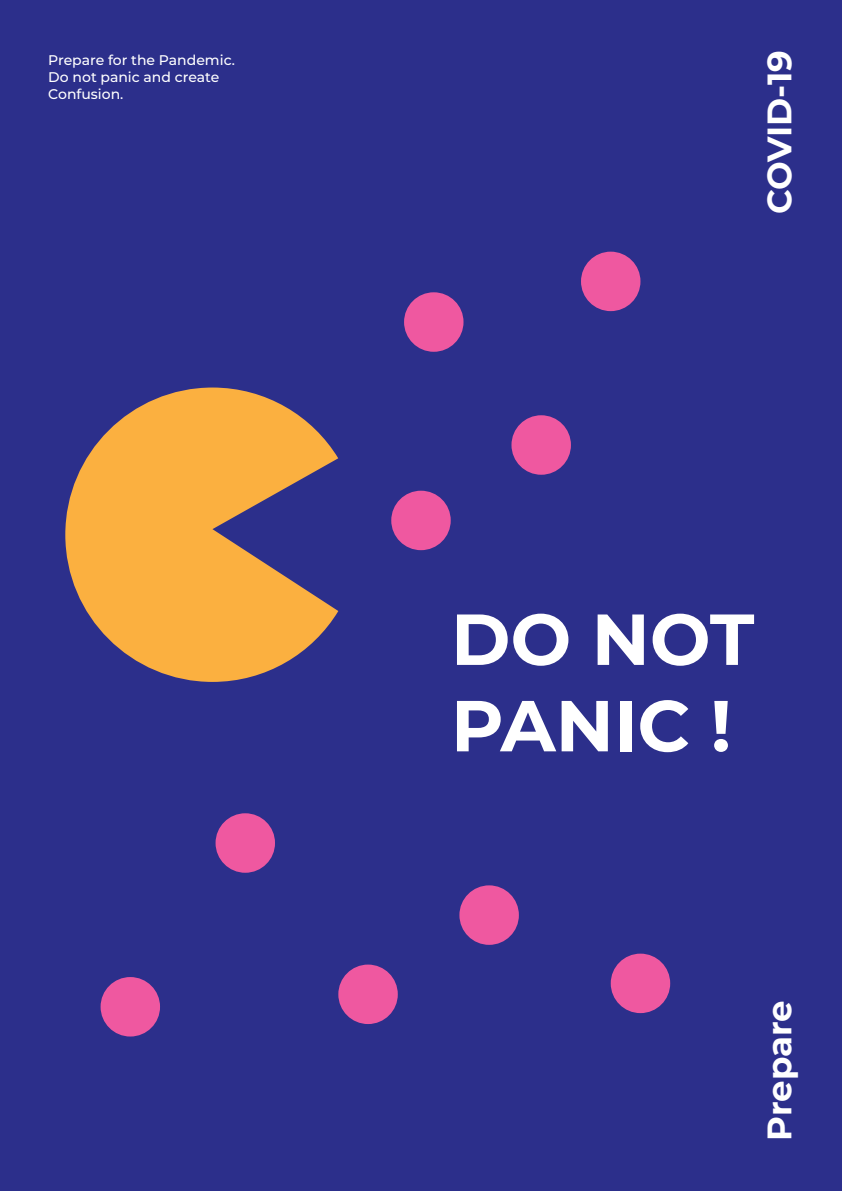
<style>
.page{position:relative;width:842px;height:1191px;background:#2c2f8b}
.page>*{position:absolute;margin:0;border:0;box-sizing:border-box;transform-origin:0 0}
.t1{font:700 72px/86.4px "Montserrat";color:#fff}
.t2{font:700 34px "Montserrat";letter-spacing:-.01em;color:#fff}
.t3{font:500 14px/16.8px "Montserrat";color:#fff}
</style>
<div class="page">
<div style="left:511px;top:415px;width:60px;height:60px;background:#ef58a0;border-radius:50%"></div>
<div style="left:581px;top:252px;width:59px;height:59px;background:#ef58a0;border-radius:50%"></div>
<div style="left:404px;top:292px;width:59px;height:60px;background:#ef58a0;border-radius:50%"></div>
<div style="left:391px;top:491px;width:60px;height:59px;background:#ef58a0;border-radius:50%"></div>
<div style="left:216px;top:813px;width:59px;height:59px;background:#ef58a0;border-radius:50%"></div>
<div style="left:459px;top:885px;width:60px;height:59px;background:#ef58a0;border-radius:50%"></div>
<div style="left:101px;top:977px;width:59px;height:59px;background:#ef58a0;border-radius:50%"></div>
<div style="left:611px;top:953px;width:59px;height:60px;background:#ef58a0;border-radius:50%"></div>
<div style="left:338px;top:964px;width:60px;height:60px;background:#ef58a0;border-radius:50%"></div>
<svg style="left:65px;top:387px;width:273px;height:295px;fill:#fbb040"></svg>
<p class="t3" style="left:48px;top:51px;width:188px">Prepare for the Pandemic.<br>Do not panic and create<br>Confusion.</p>
<h2 class="t2" style="left:755px;top:214px;width:165px;rotate:-90deg">COVID-19</h2>
<h1 class="t1" style="left:451px;top:592px;width:305px">DO NOT<br>PANIC !</h1>
<h2 class="t2" style="left:755px;top:1140px;width:142px;rotate:-90deg">Prepare</h2>
</div>
